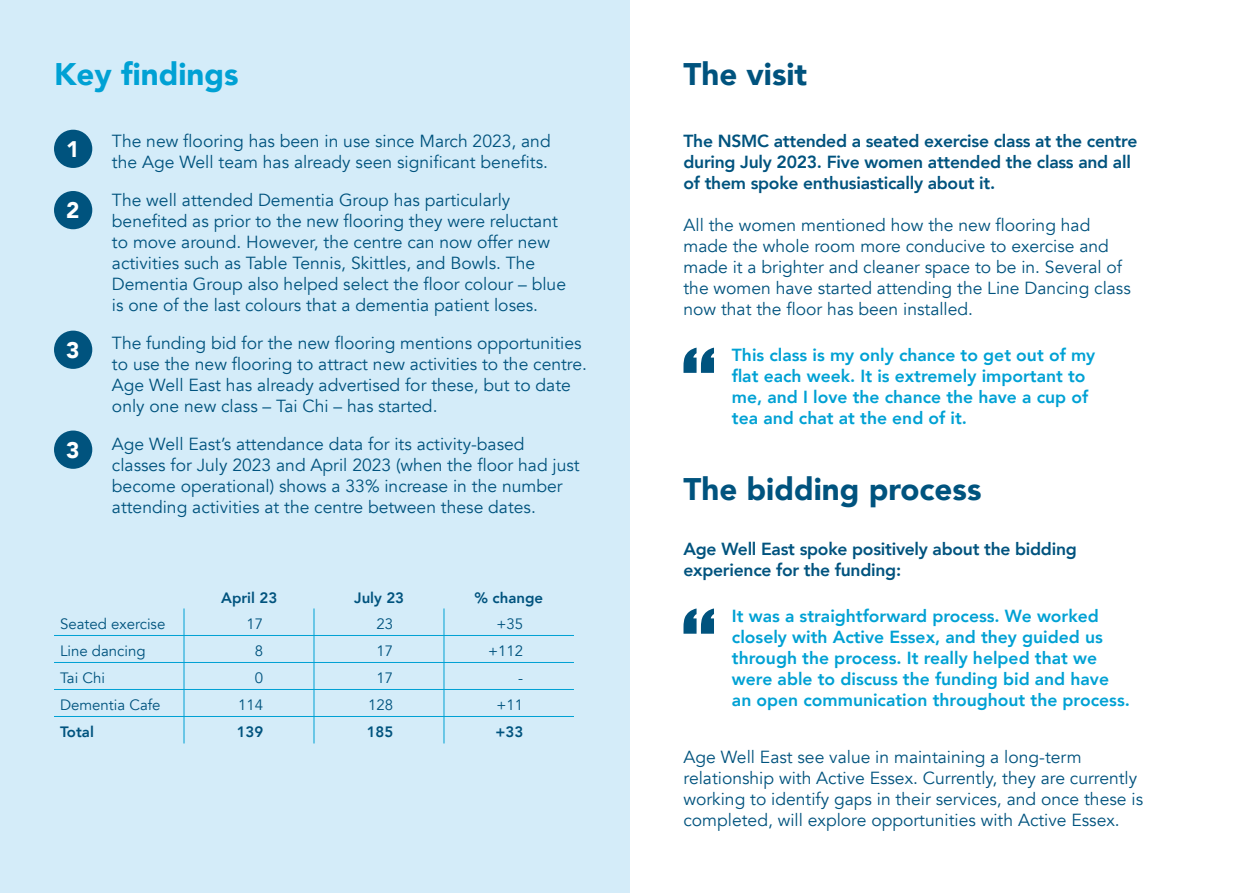
<style>
.page{position:relative;width:1259px;height:893px;background:#fff}
.page>*{position:absolute;margin:0;border:0;box-sizing:border-box;transform-origin:0 0}
.t1{font:900 31.2px "Avenir";color:#00537e}
.t2{font:900 31.2px "Avenir";color:#00a1d4}
.t3{font:900 22.5px "Avenir";color:#fff}
.t4{font:17.55px/21px "Avenir";color:#00537e}
.t5{font:800 17.55px/21px "Avenir";color:#00a1d4}
.t6{font:800 17.55px/21px "Avenir";letter-spacing:-.015em;color:#00537e}
.t7{font:15px "Avenir";color:#00537e}
.t8{font:800 15px "Avenir";color:#00537e}
</style>
<div class="page">
<div style="left:0;top:0;width:629px;height:893px;background:#d4ecf9"></div>
<hr style="left:54px;top:635px;width:130px;height:1px;background:#00a1d4">
<hr style="left:184px;top:635px;width:130px;height:1px;background:#00a1d4">
<hr style="left:314px;top:635px;width:130px;height:1px;background:#00a1d4">
<hr style="left:444px;top:635px;width:130px;height:1px;background:#00a1d4">
<hr style="left:54px;top:662px;width:130px;height:1px;background:#00a1d4">
<hr style="left:184px;top:662px;width:130px;height:1px;background:#00a1d4">
<hr style="left:314px;top:662px;width:130px;height:1px;background:#00a1d4">
<hr style="left:444px;top:662px;width:130px;height:1px;background:#00a1d4">
<hr style="left:54px;top:689px;width:130px;height:1px;background:#00a1d4">
<hr style="left:184px;top:689px;width:130px;height:1px;background:#00a1d4">
<hr style="left:314px;top:689px;width:130px;height:1px;background:#00a1d4">
<hr style="left:444px;top:689px;width:130px;height:1px;background:#00a1d4">
<hr style="left:54px;top:716px;width:130px;height:1px;background:#00a1d4">
<hr style="left:184px;top:716px;width:130px;height:1px;background:#00a1d4">
<svg style="left:184px;top:608px;width:1px;height:135px"></svg>
<hr style="left:314px;top:716px;width:130px;height:1px;background:#00a1d4">
<svg style="left:314px;top:608px;width:1px;height:135px"></svg>
<hr style="left:444px;top:716px;width:130px;height:1px;background:#00a1d4">
<svg style="left:444px;top:608px;width:1px;height:135px"></svg>
<div style="left:54px;top:130px;width:38px;height:38px;background:#00537e;border-radius:50%"></div>
<div style="left:54px;top:191px;width:38px;height:38px;background:#00537e;border-radius:50%"></div>
<div style="left:54px;top:331px;width:38px;height:38px;background:#00537e;border-radius:50%"></div>
<div style="left:54px;top:431px;width:38px;height:38px;background:#00537e;border-radius:50%"></div>
<svg style="left:683px;top:348px;width:31px;height:25px"></svg>
<svg style="left:683px;top:608px;width:31px;height:26px"></svg>
<p class="t2" style="left:54px;top:48px;width:186px">Key findings</p>
<p class="t3" style="left:66px;top:130px;width:15px">1</p>
<p class="t3" style="left:66px;top:191px;width:15px">2</p>
<p class="t3" style="left:66px;top:331px;width:15px">3</p>
<p class="t3" style="left:66px;top:431px;width:15px">3</p>
<p class="t4" style="left:112px;top:131px;width:440px">The new flooring has been in use since March 2023, and the Age Well team has already seen significant benefits.</p>
<p class="t4" style="left:112px;top:190px;width:455px">The well attended Dementia Group has particularly benefited as prior to the new flooring they were reluctant to move around. However, the centre can now offer new activities such as Table Tennis, Skittles, and Bowls. The Dementia Group also helped select the floor colour – blue is one of the last colours that a dementia patient loses.</p>
<p class="t4" style="left:112px;top:333px;width:476px">The funding bid for the new flooring mentions opportunities to use the new flooring to attract new activities to the centre.<br>Age Well East has already advertised for these, but to date only one new class – Tai Chi – has started.</p>
<p class="t4" style="left:112px;top:434px;width:469px">Age Well East’s attendance data for its activity-based classes for July 2023 and April 2023 (when the floor had just become operational) shows a 33% increase in the number attending activities at the centre between these dates.</p>
<p class="t8" style="left:221px;top:586px;width:58px">April 23</p>
<p class="t8" style="left:354px;top:586px;width:51px">July 23</p>
<p class="t8" style="left:474px;top:586px;width:70px">% change</p>
<p class="t7" style="left:60px;top:615px;width:107px">Seated exercise</p>
<p class="t7" style="left:247px;top:615px;width:18px">17</p>
<p class="t7" style="left:377px;top:615px;width:18px">23</p>
<p class="t7" style="left:496px;top:615px;width:28px">+35</p>
<p class="t7" style="left:60px;top:642px;width:87px">Line dancing</p>
<p class="t7" style="left:255px;top:642px;width:10px">8</p>
<p class="t7" style="left:377px;top:642px;width:18px">17</p>
<p class="t7" style="left:488px;top:642px;width:37px">+112</p>
<p class="t7" style="left:60px;top:669px;width:46px">Tai Chi</p>
<p class="t7" style="left:255px;top:669px;width:10px">0</p>
<p class="t7" style="left:377px;top:669px;width:18px">17</p>
<p class="t7" style="left:518px;top:669px;width:6px">-</p>
<p class="t7" style="left:60px;top:696px;width:102px">Dementia Cafe</p>
<p class="t7" style="left:238px;top:696px;width:27px">114</p>
<p class="t7" style="left:368px;top:696px;width:27px">128</p>
<p class="t7" style="left:496px;top:696px;width:28px">+11</p>
<p class="t8" style="left:60px;top:721px;width:35px">Total</p>
<p class="t8" style="left:237px;top:721px;width:28px">139</p>
<p class="t8" style="left:367px;top:721px;width:28px">185</p>
<p class="t8" style="left:495px;top:721px;width:29px">+33</p>
<p class="t1" style="left:683px;top:48px;width:125px">The visit</p>
<p class="t6" style="left:683px;top:131px;width:455px">The NSMC attended a seated exercise class at the centre during July 2023. Five women attended the class and all of them spoke enthusiastically about it.</p>
<p class="t4" style="left:683px;top:215px;width:449px">All the women mentioned how the new flooring had made the whole room more conducive to exercise and made it a brighter and cleaner space to be in. Several of the women have started attending the Line Dancing class now that the floor has been installed.</p>
<p class="t5" style="left:732px;top:344px;width:365px">This class is my only chance to get out of my flat each week. It is extremely important to me, and I love the chance the have a cup of tea and chat at the end of it.</p>
<p class="t1" style="left:683px;top:462px;width:299px">The bidding process</p>
<p class="t6" style="left:683px;top:539px;width:395px">Age Well East spoke positively about the bidding experience for the funding:</p>
<p class="t5" style="left:732px;top:605px;width:399px">It was a straightforward process. We worked closely with Active Essex, and they guided us through the process. It really helped that we were able to discuss the funding bid and have an open communication throughout the process.</p>
<p class="t4" style="left:683px;top:746px;width:461px">Age Well East see value in maintaining a long-term relationship with Active Essex. Currently, they are currently working to identify gaps in their services, and once these is completed, will explore opportunities with Active Essex.</p>
</div>
